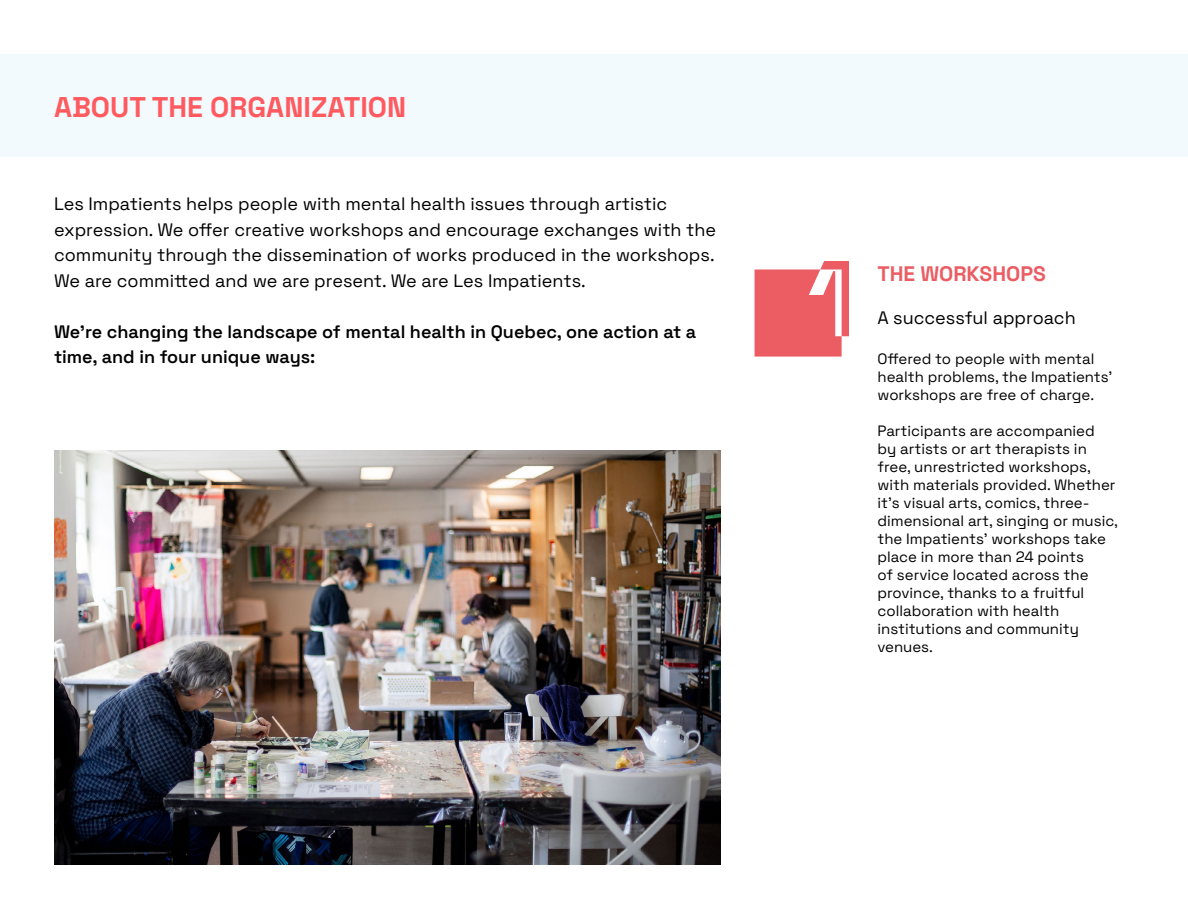
<style>
.page{position:relative;width:1188px;height:918px;background:#fff}
.page>*{position:absolute;margin:0;border:0;box-sizing:border-box;transform-origin:0 0}
.t1{font:700 28.5px "Space Grotesk";color:#ff5a5f}
.t2{font:700 21px "Space Grotesk";color:#eb5c63}
.t3{font:18px/25.5px "Space Grotesk";color:#000}
.t4{font:600 18px/25.5px "Space Grotesk";color:#000}
.t5{font:15px/18px "Space Grotesk";color:#000}
</style>
<div class="page">
<div style="left:0;top:54px;width:1188px;height:103px;background:#f2fafd"></div>
<svg style="left:755px;top:261px;width:94px;height:96px;background:#ee787d"></svg>
<img style="left:54px;top:450px;width:666px;height:414px">
<h1 class="t1" style="left:54px;top:86px;width:354px">ABOUT THE ORGANIZATION</h1>
<p class="t3" style="left:54px;top:190px;width:664px">Les Impatients helps people with mental health issues through artistic expression. We offer creative workshops and encourage exchanges with the community through the dissemination of works produced in the workshops.<br>We are committed and we are present. We are Les Impatients.</p>
<p class="t4" style="left:54px;top:318px;width:644px">We’re changing the landscape of mental health in Quebec, one action at a time, and in four unique ways:</p>
<h2 class="t2" style="left:878px;top:258px;width:170px">THE WORKSHOPS</h2>
<p class="t3" style="left:878px;top:304px;width:200px">A successful approach</p>
<p class="t5" style="left:878px;top:349px;width:236px">Offered to people with mental health problems, the Impatients’ workshops are free of charge.</p>
<p class="t5" style="left:878px;top:421px;width:242px">Participants are accompanied<br>by artists or art therapists in free, unrestricted workshops, with materials provided. Whether it’s visual arts, comics, three&shy;dimensional art, singing or music, the Impatients’ workshops take place in more than 24 points<br>of service located across the province, thanks to a fruitful collaboration with health institutions and community venues.</p>
</div>
